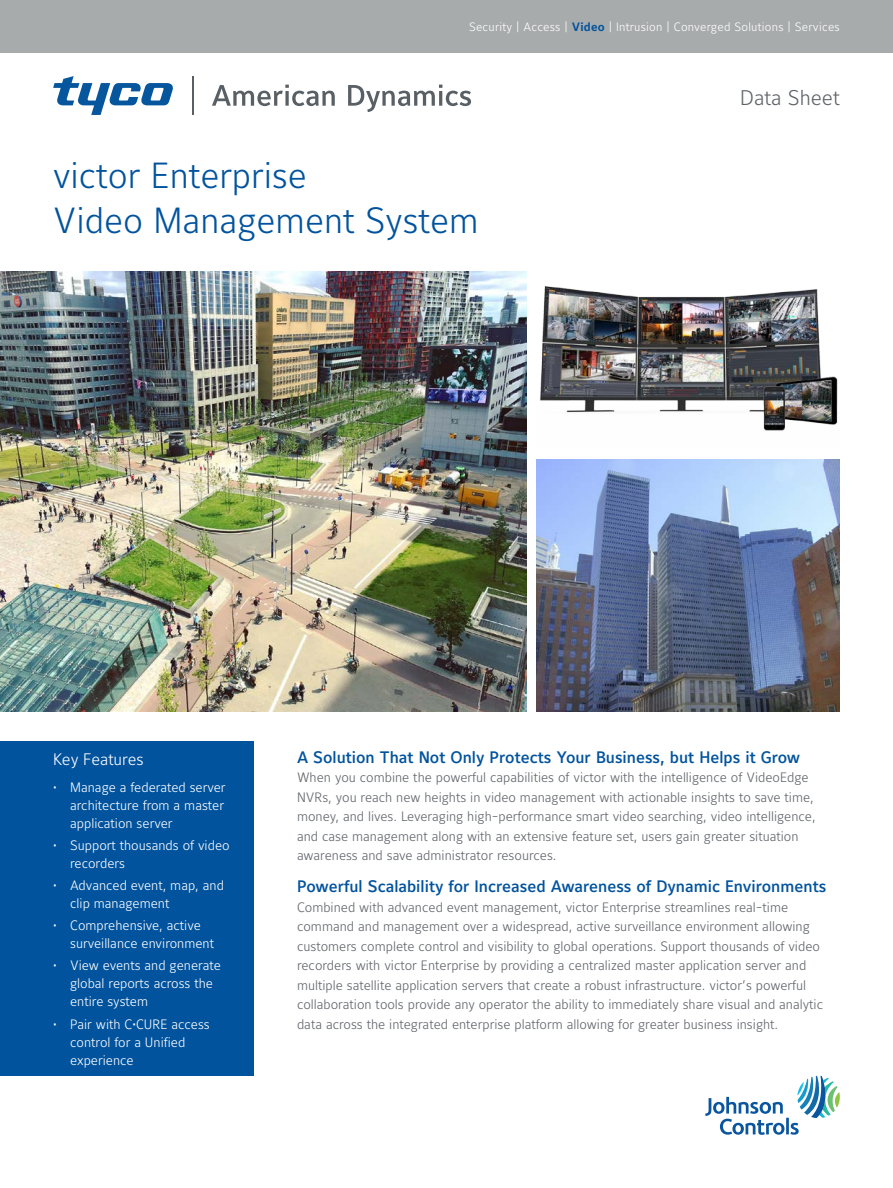
<style>
.page{position:relative;width:893px;height:1188px;background:#fff}
.page>*{position:absolute;margin:0;border:0;box-sizing:border-box;transform-origin:0 0}
.t1{font:300 36px/45px "Maurea Jci Lf ML";color:#01539e}
.t2{font:300 21px "Maurea Jci Lf ML";color:#5f6369}
.t3{font:500 16.5px "Maurea Jci Lf ML";color:#01539e}
.t4{font:300 16.5px "Maurea Jci Lf ML";color:#fff}
.t5{font:300 13.5px/19.5px "Maurea Jci Lf ML";color:#5f6369}
.t6{font:300 13.5px/18px "Maurea Jci Lf ML";color:#fff}
.t7{font:300 12px "Maurea Jci Lf ML";letter-spacing:.02em;color:#fff}
.s1{font-weight:700;color:#01539e}
</style>
<div class="page">
<div style="left:0;top:0;width:893px;height:53px;background:#a8abac"></div>
<svg style="left:212px;top:85px;width:123px;height:21px"></svg>
<svg style="left:348px;top:85px;width:123px;height:27px"></svg>
<hr style="left:192px;top:76px;width:1px;height:39px;background:#585f65">
<svg style="left:53px;top:76px;width:120px;height:39px"></svg>
<svg style="left:705px;top:1076px;width:135px;height:59px"></svg>
<img style="left:540px;top:286px;width:298px;height:145px">
<img style="left:0;top:272px;width:526px;height:440px">
<img style="left:536px;top:459px;width:304px;height:253px">
<div style="left:0;top:742px;width:254px;height:334px;background:#01539e"></div>
<p class="t7" style="left:469px;top:19px;width:372px">Security | Access | <span class="s1">Video</span> | Intrusion | Converged Solutions | Services</p>
<h1 class="t1" style="left:53px;top:152px;width:427px">victor Enterprise<br>Video Management System</h1>
<h2 class="t2" style="left:740px;top:85px;width:101px">Data Sheet</h2>
<p class="t4" style="left:53px;top:749px;width:92px">Key Features</p>
<p class="t6" style="left:70px;top:778px;width:157px;text-align:justify;text-indent:-17px">• Manage a federated server architecture from a master application server</p>
<p class="t6" style="left:70px;top:836px;width:161px;text-indent:-17px">• Support thousands of video recorders</p>
<p class="t6" style="left:70px;top:876px;width:155px;text-indent:-17px">• Advanced event, map, and clip management</p>
<p class="t6" style="left:70px;top:916px;width:145px;text-indent:-17px">• Comprehensive, active surveillance environment</p>
<p class="t6" style="left:70px;top:956px;width:152px;text-indent:-17px">• View events and generate global reports across the entire system</p>
<p class="t6" style="left:70px;top:1015px;width:141px;text-indent:-17px">• Pair with C•CURE access control for a Unified experience</p>
<p class="t3" style="left:297px;top:747px;width:505px">A Solution That Not Only Protects Your Business, but Helps it Grow</p>
<p class="t5" style="left:297px;top:767px;width:520px">When you combine the powerful capabilities of victor with the intelligence of VideoEdge NVRs, you reach new heights in video management with actionable insights to save time, money, and lives. Leveraging high-performance smart video searching, video intelligence, and case management along with an extensive feature set, users gain greater situation awareness and save administrator resources.</p>
<p class="t3" style="left:297px;top:877px;width:531px">Powerful Scalability for Increased Awareness of Dynamic Environments</p>
<p class="t5" style="left:297px;top:897px;width:528px">Combined with advanced event management, victor Enterprise streamlines real-time command and management over a widespread, active surveillance environment allowing customers complete control and visibility to global operations. Support thousands of video recorders with victor Enterprise by providing a centralized master application server and multiple satellite application servers that create a robust infrastructure. victor’s powerful collaboration tools provide any operator the ability to immediately share visual and analytic data across the integrated enterprise platform allowing for greater business insight.</p>
</div>
